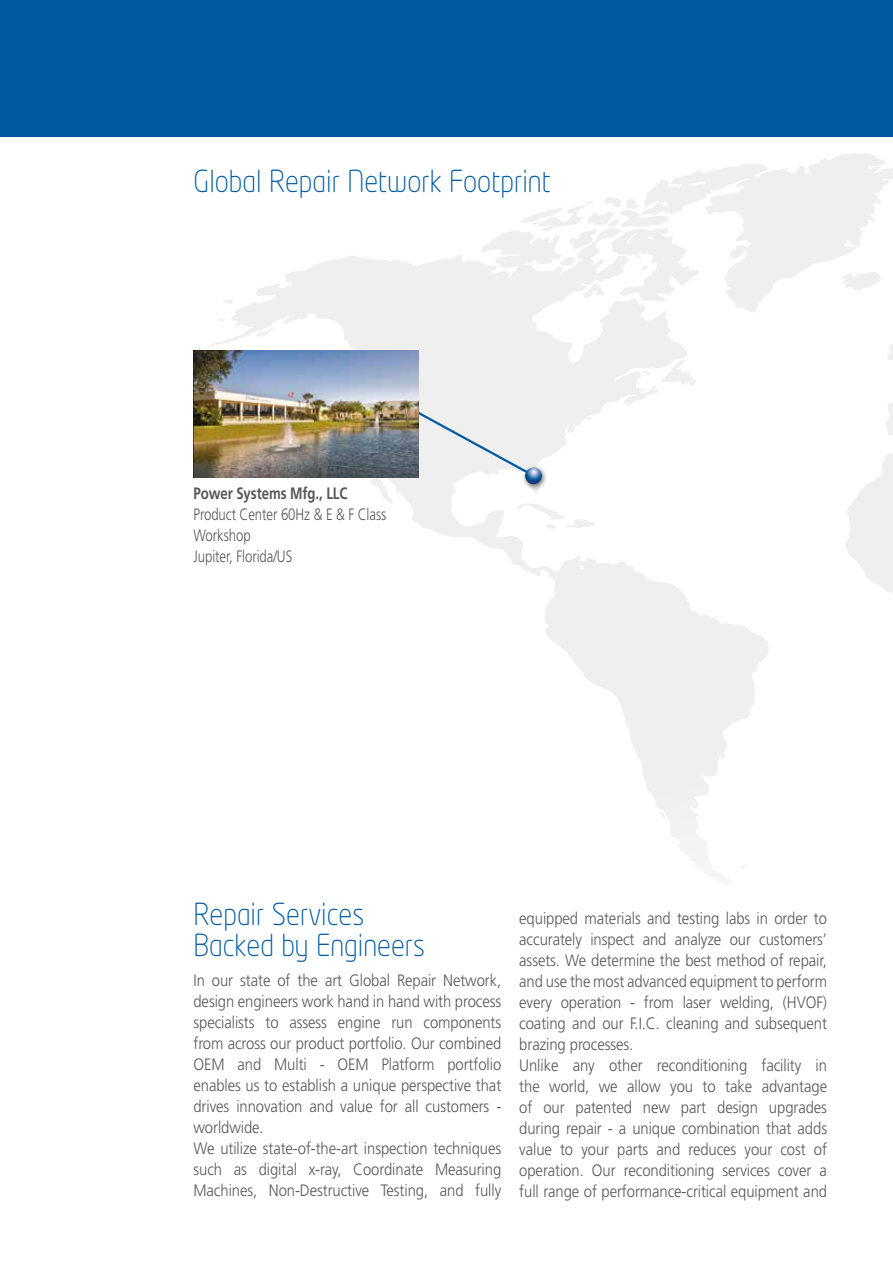
<style>
.page{position:relative;width:893px;height:1263px;background:#fff}
.page>*{position:absolute;margin:0;border:0;box-sizing:border-box;transform-origin:0 0}
.t1{font:300 30px/31.5px "Neo Tech";color:#005aa2;scale:.9 1}
.t2{font:300 16.5px/21px "Frutiger LT Std";letter-spacing:-.005em;color:#575756;scale:.9 1}
.t3{font:300 16.5px/21px "Frutiger LT Std";letter-spacing:-.005em;color:#575756;scale:.8 1}
.t4{font:700 16.5px "Frutiger LT Std";letter-spacing:-.005em;color:#575756;scale:.8 1}
</style>
<div class="page">
<svg style="left:207px;top:256px;width:502px;height:609px"></svg>
<svg style="left:256px;top:328px;width:18px;height:9px"></svg>
<svg style="left:222px;top:299px;width:11px;height:6px"></svg>
<svg style="left:660px;top:811px;width:6px;height:7px"></svg>
<svg style="left:218px;top:318px;width:7px;height:3px"></svg>
<div style="left:0;top:0;width:893px;height:136px;background:#005aa2"></div>
<svg style="left:412px;top:154px;width:481px;height:624px"></svg>
<div style="left:521px;top:465px;width:26px;height:25px;background:#000;opacity:.5"></div>
<div style="left:523px;top:466px;width:20px;height:19px;background:#000;opacity:.2"></div>
<img style="left:193px;top:350px;width:226px;height:128px">
<h1 class="t1" style="left:193px;top:168px;width:398px">Global Repair Network Footprint</h1>
<p class="t4" style="left:193px;top:483px;width:194px">Power Systems Mfg., LLC</p>
<p class="t3" style="left:193px;top:504px;width:242px">Product Center 60Hz &amp; E &amp; F Class<br>Workshop<br>Jupiter, Florida/US</p>
<h1 class="t1" style="left:193px;top:901px;width:259px">Repair Services<br>Backed by Engineers</h1>
<p class="t2" style="left:193px;top:970px;width:344px">In our state of the art Global Repair Network, design engineers work hand in hand with process specialists to assess engine run components from across our product portfolio. Our combined OEM and Multi - OEM Platform portfolio enables us to establish a unique perspective that drives innovation and value for all customers - worldwide.<br>We utilize state-of-the-art inspection techniques such as digital x-ray, Coordinate Measuring Machines, Non-Destructive Testing, and fully</p>
<p class="t2" style="left:519px;top:908px;width:344px">equipped materials and testing labs in order to accurately inspect and analyze our customers’ assets. We determine the best method of repair, and use the most advanced equipment to perform every operation - from laser welding, (HVOF) coating and our F.I.C. cleaning and subsequent brazing processes.<br>Unlike any other reconditioning facility in the world, we allow you to take advantage of our patented new part design upgrades during repair - a unique combination that adds value to your parts and reduces your cost of operation. Our reconditioning services cover a full range of performance-critical equipment and</p>
</div>
